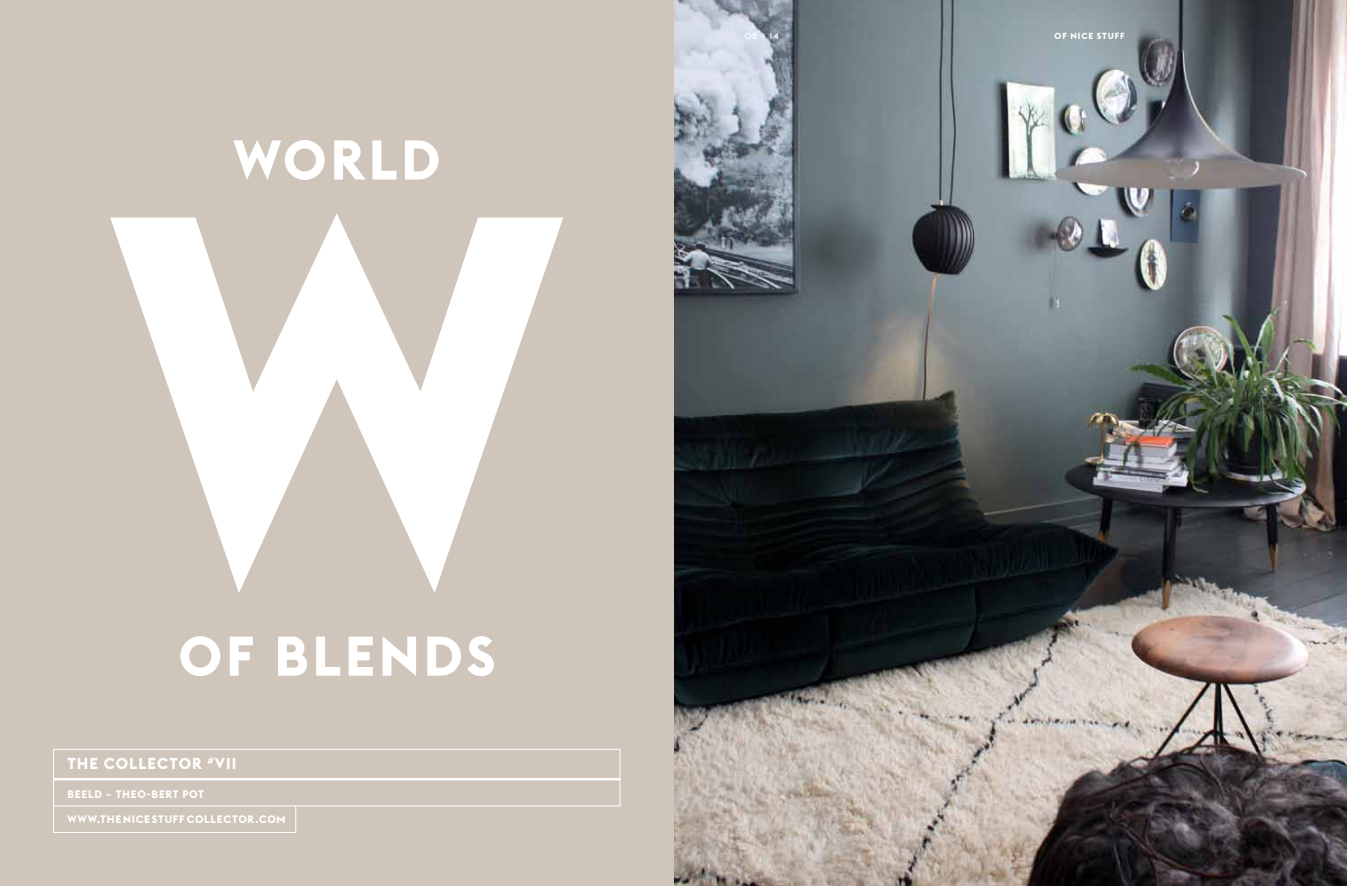
<style>
.page{position:relative;width:1347px;height:886px;background:#fff}
.page>*{position:absolute;margin:0;border:0;box-sizing:border-box;transform-origin:0 0}
.t1{font:700 55.12px "Euclid BP";letter-spacing:.07em;color:#fff}
.t2{font:700 15.62px "Euclid BP";letter-spacing:.07em;color:#fff}
.t3{font:700 10.75px "Euclid BP";letter-spacing:.07em;color:#fff}
.t4{font:700 8.75px "Euclid BP";letter-spacing:.1em;color:#fff}
.t5{font:500 8.75px "Euclid Flex";color:#fff}
</style>
<div class="page">
<img style="left:673px;top:0;width:673px;height:886px">
<div style="left:0;top:0;width:673px;height:886px;background:#d0c5ba"></div>
<svg style="left:53px;top:748px;width:567px;height:85px"></svg>
<hr style="left:53px;top:778px;width:567px;height:2px;background:#fff">
<hr style="left:53px;top:832px;width:243px;height:1px;background:#fff">
<hr style="left:53px;top:805px;width:567px;height:1px;background:#fff">
<svg style="left:295px;top:806px;width:1px;height:26px"></svg>
<svg style="left:110px;top:213px;width:453px;height:380px"></svg>
<h1 class="t1" style="left:233px;top:125px;width:209px">WORLD</h1>
<h1 class="t1" style="left:178px;top:621px;width:318px">OF BLENDS</h1>
<h2 class="t2" style="left:67px;top:754px;width:170px">THE COLLECTOR <sup>#</sup>VII</h2>
<p class="t3" style="left:67px;top:787px;width:138px">BEELD ~ THEO-BERT POT</p>
<p class="t3" style="left:67px;top:813px;width:220px">WWW.THE NICE STUFF COLLECTOR.COM</p>
<p class="t5" style="left:744px;top:31px;width:36px">02 ~ 14</p>
<p class="t4" style="left:1054px;top:30px;width:72px">OF NICE STUFF</p>
</div>
